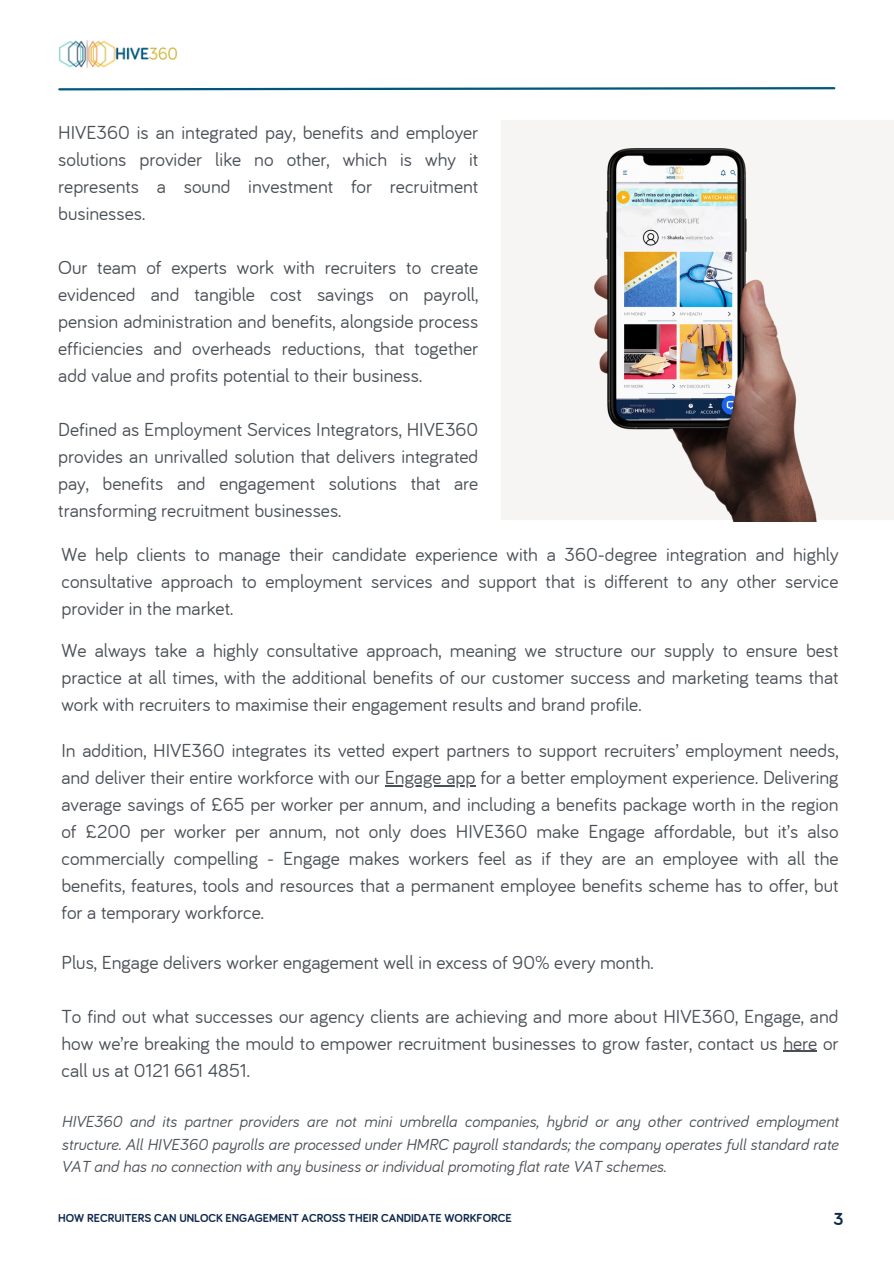
<style>
.page{position:relative;width:894px;height:1264px;background:#fff}
.page>*{position:absolute;margin:0;border:0;box-sizing:border-box;transform-origin:0 0}
.t1{font:19.5px/27px "Bariol";color:#494f56;text-align:justify}
.t2{font:700 18px "Bariol";color:#0f2a4c}
.t3{font:italic 16.5px/22.5px "Bariol";color:#494f56}
.t4{font:700 12px "Bariol";color:#0f2a4c}
</style>
<div class="page">
<img style="left:58px;top:40px;width:119px;height:28px">
<svg style="left:58px;top:87px;width:778px;height:4px"></svg>
<div style="left:501px;top:120px;width:392px;height:400px;background:#f6f5f4"></div>
<img style="left:594px;top:149px;width:222px;height:372px">
<hr style="left:384px;top:785px;width:91px;height:1px;background:#494f56">
<hr style="left:783px;top:1050px;width:34px;height:1px;background:#494f56">
<h2 class="t1" style="left:58px;top:118px;width:421px">HIVE360 is an integrated pay, benefits and employer solutions provider like no other, which is why it represents a sound investment for recruitment businesses.</h2>
<p class="t1" style="left:58px;top:253px;width:421px">Our team of experts work with recruiters to create evidenced and tangible cost savings on payroll, pension administration and benefits, alongside process efficiencies and overheads reductions, that together add value and profits potential to their business.</p>
<p class="t1" style="left:58px;top:415px;width:421px">Defined as Employment Services Integrators, HIVE360 provides an unrivalled solution that delivers integrated pay, benefits and engagement solutions that are transforming recruitment businesses.</p>
<h1 class="t1" style="left:61px;top:540px;width:778px">We help clients to manage their candidate experience with a 360-degree integration and highly consultative approach to employment services and support that is different to any other service provider in the market.</h1>
<h1 class="t1" style="left:61px;top:636px;width:778px">We always take a highly consultative approach, meaning we structure our supply to ensure best practice at all times, with the additional benefits of our customer success and marketing teams that work with recruiters to maximise their engagement results and brand profile.</h1>
<p class="t1" style="left:61px;top:736px;width:778px">In addition, HIVE360 integrates its vetted expert partners to support recruiters’ employment needs, and deliver their entire workforce with our Engage app for a better employment experience. Delivering</p>
<h1 class="t1" style="left:61px;top:790px;width:778px">average savings of £65 per worker per annum, and including a benefits package worth in the region of £200 per worker per annum, not only does HIVE360 make Engage affordable, but it’s also commercially compelling - Engage makes workers feel as if they are an employee with all the benefits, features, tools and resources that a permanent employee benefits scheme has to offer, but for a temporary workforce.</h1>
<h1 class="t1" style="left:61px;top:947px;width:593px">Plus, Engage delivers worker engagement well in excess of 90% every month.</h1>
<h1 class="t1" style="left:61px;top:1001px;width:778px">To find out what successes our agency clients are achieving and more about HIVE360, Engage, and</h1>
<h1 class="t1" style="left:61px;top:1028px;width:778px">how we’re breaking the mould to empower recruitment businesses to grow faster, contact us here or call us at 0121 661 4851.</h1>
<h1 class="t3" style="left:61px;top:1109px;width:778px">HIVE360 and its partner providers are not mini umbrella companies, hybrid or any other contrived employment</h1>
<h1 class="t3" style="left:61px;top:1132px;width:778px">structure. All HIVE360 payrolls are processed under HMRC payroll standards; the company operates full standard rate<br>VAT and has no connection with any business or individual promoting flat rate VAT schemes.</h1>
<h1 class="t4" style="left:58px;top:1209px;width:455px">HOW RECRUITERS CAN UNLOCK ENGAGEMENT ACROSS THEIR CANDIDATE WORKFORCE</h1>
<h1 class="t2" style="left:833px;top:1206px;width:12px">3</h1>
</div>
